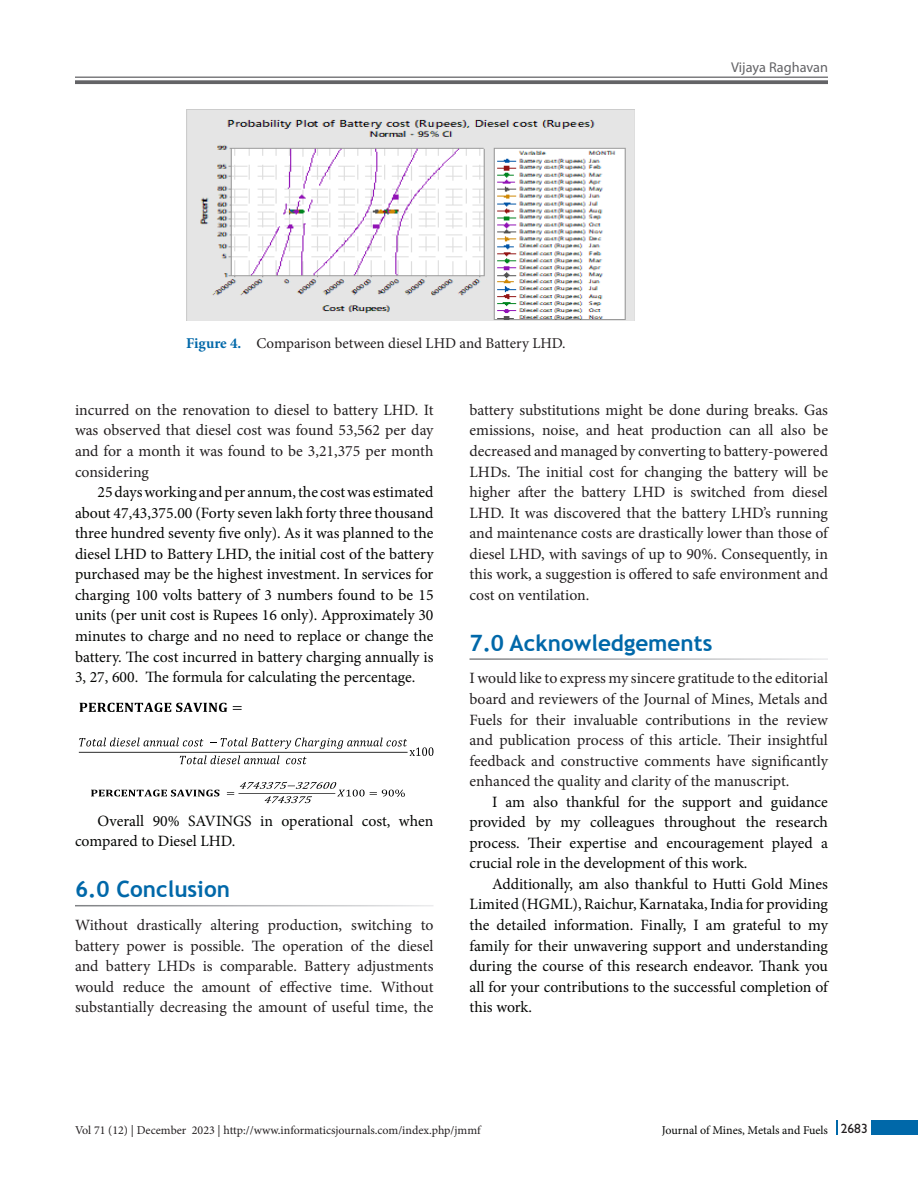
<style>
.page{position:relative;width:918px;height:1188px;background:#fff}
.page>*{position:absolute;margin:0;border:0;box-sizing:border-box;transform-origin:0 0}
.t1{font:700 22.5px "Trebuchet MS";color:#0068a9}
.Text{font:15.75px/20.5px "Minion Pro";letter-spacing:-.005em;color:#231f20;text-align:justify}
.Text_Ind{font:15.75px/20.5px "Minion Pro";color:#040503;text-align:justify}
.Fig_cap{font:15px "Minion Pro";color:#231f20}
.t2{font:14.25px "Myriad Pro";color:#636366}
.t3{font:12px "Minion Pro";color:#231f20}
.t4{font:12px "Minion Pro";letter-spacing:-.005em;color:#040503}
.s1{font-weight:700;color:#0068a9}
.s2{font-family:"Gill Sans";font-size:13.5px;color:#231f20}
</style>
<div class="page">
<hr style="left:75px;top:77px;width:753px;height:1px;background:#636366">
<svg style="left:75px;top:80px;width:753px;height:4px;background:#6f6f72"></svg>
<div style="left:872px;top:1120px;width:46px;height:15px;background:#0068a9"></div>
<svg style="left:836px;top:1120px;width:1px;height:15px"></svg>
<svg style="left:79px;top:703px;width:148px;height:9px"></svg>
<svg style="left:233px;top:706px;width:9px;height:4px"></svg>
<svg style="left:79px;top:738px;width:354px;height:26px"></svg>
<svg style="left:91px;top:790px;width:128px;height:6px"></svg>
<svg style="left:227px;top:782px;width:178px;height:21px"></svg>
<img style="left:187px;top:110px;width:447px;height:211px">
<p class="Fig_cap" style="left:186px;top:334px;width:381px"><span class="s1">Figure 4.</span> Comparison between diesel LHD and Battery LHD.</p>
<p class="t2" style="left:731px;top:59px;width:98px">Vijaya Raghavan</p>
<p class="Text" style="left:75px;top:400px;width:360px">incurred on the renovation to diesel to battery LHD. It was observed that diesel cost was found 53,562 per day and for a month it was found to be 3,21,375 per month considering</p>
<p class="Text_Ind" style="left:75px;top:482px;width:360px;text-indent:22px">25 days working and per annum, the cost was estimated about 47,43,375.00 (Forty seven lakh forty three thousand three hundred seventy five only). As it was planned to the diesel LHD to Battery LHD, the initial cost of the battery purchased may be the highest investment. In services for charging 100 volts battery of 3 numbers found to be 15 units (per unit cost is Rupees 16 only). Approximately 30 minutes to charge and no need to replace or change the battery. The cost incurred in battery charging annually is 3, 27, 600. The formula for calculating the percentage.</p>
<p class="Text_Ind" style="left:75px;top:811px;width:360px;text-indent:22px">Overall 90% SAVINGS in operational cost, when compared to Diesel LHD.</p>
<h1 class="t1" style="left:75px;top:875px;width:157px">6.0 Conclusion</h1>
<p class="Text" style="left:75px;top:915px;width:360px">Without drastically altering production, switching to battery power is possible. The operation of the diesel and battery LHDs is comparable. Battery adjustments would reduce the amount of effective time. Without substantially decreasing the amount of useful time, the</p>
<p class="Text" style="left:470px;top:400px;width:360px">battery substitutions might be done during breaks. Gas emissions, noise, and heat production can all also be decreased and managed by converting to battery-powered LHDs. The initial cost for changing the battery will be higher after the battery LHD is switched from diesel LHD. It was discovered that the battery LHD’s running and maintenance costs are drastically lower than those of diesel LHD, with savings of up to 90%. Consequently, in this work, a suggestion is offered to safe environment and cost on ventilation.</p>
<h1 class="t1" style="left:470px;top:629px;width:244px">7.0 Acknowledgements</h1>
<p class="Text" style="left:470px;top:668px;width:360px">I would like to express my sincere gratitude to the editorial board and reviewers of the Journal of Mines, Metals and Fuels for their invaluable contributions in the review and publication process of this article. Their insightful feedback and constructive comments have significantly enhanced the quality and clarity of the manuscript.</p>
<p class="Text_Ind" style="left:470px;top:791px;width:360px;text-indent:22px">I am also thankful for the support and guidance provided by my colleagues throughout the research process. Their expertise and encouragement played a crucial role in the development of this work.</p>
<p class="Text_Ind" style="left:470px;top:874px;width:360px;text-indent:22px">Additionally, am also thankful to Hutti Gold Mines Limited (HGML), Raichur, Karnataka, India for providing the detailed information. Finally, I am grateful to my family for their unwavering support and understanding during the course of this research endeavor. Thank you all for your contributions to the successful completion of this work.</p>
<p class="t3" style="left:75px;top:1122px;width:407px">Vol 71 (12) | December 2023 | http://www.informaticsjournals.com/index.php/jmmf</p>
<p class="t4" style="left:662px;top:1122px;width:207px">Journal of Mines, Metals and Fuels <span class="s2">2683</span></p>
</div>
